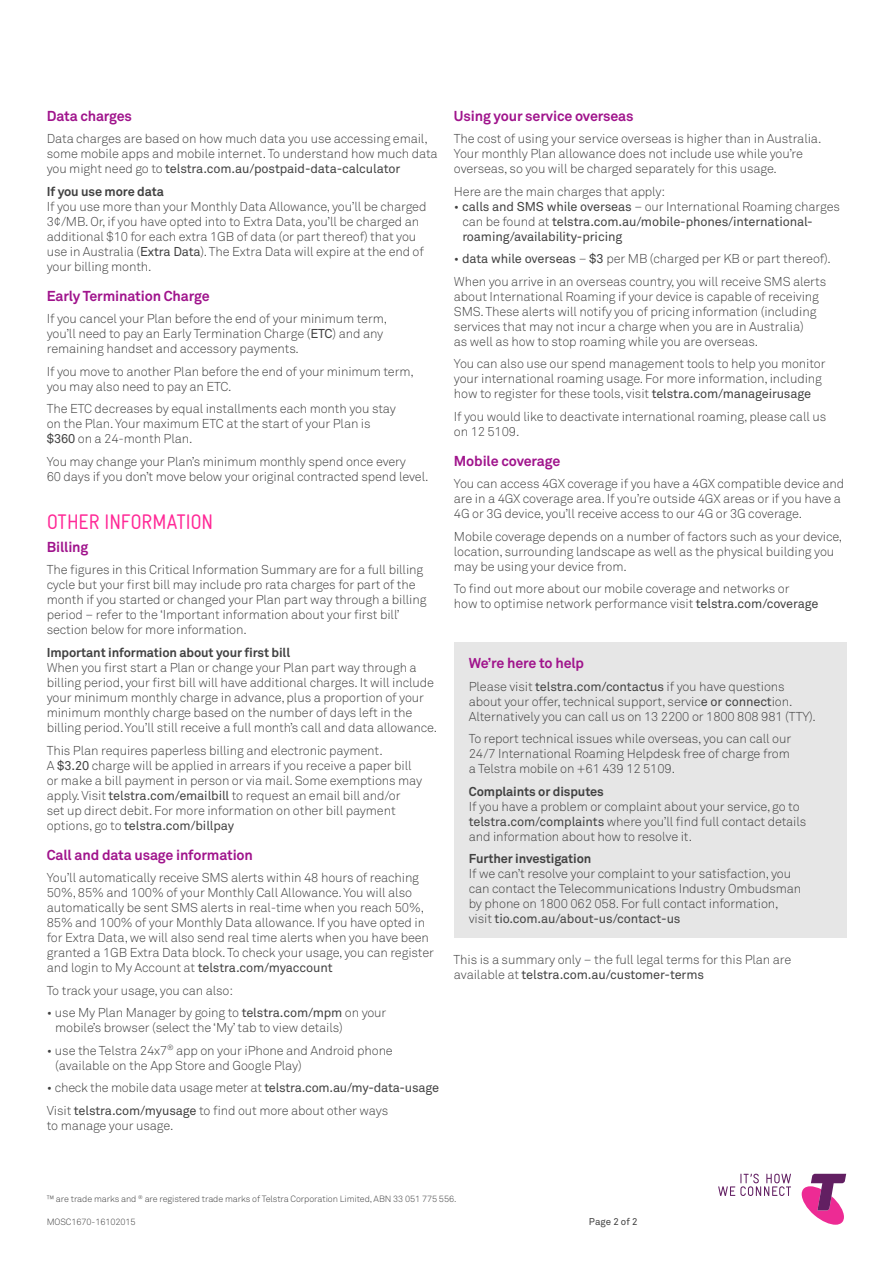
<style>
.page{position:relative;width:893px;height:1263px;background:#fff}
.page>*{position:absolute;margin:0;border:0;box-sizing:border-box;transform-origin:0 0}
.Subhead__Section_Int{font:21px "Gravur Cond Pro Reg R Cone";letter-spacing:-.025em;color:#ff2896}
.Subhead__Bold_9_5pt{font:700 14.25px "Akkurat";letter-spacing:-.01em;color:#a0148c}
.Body__Text__1_2sp{font:300 12.75px/15px "Akkurat";letter-spacing:-.01em;color:#414141}
.Body__Text__1sp{font:300 12.75px/15px "Akkurat";letter-spacing:-.01em;color:#414141}
.t1{font:12.75px/15px "Akkurat";letter-spacing:-.01em;color:#414141}
.Body__Text__2sp{font:300 12.75px/15px "Akkurat";letter-spacing:-.01em;color:#414141}
.Subhead__Bold_8_5pt{font:700 12.75px "Akkurat";letter-spacing:-.01em;color:#414141}
.Body__Text{font:300 12.75px "Akkurat";letter-spacing:-.01em;color:#414141}
.t2{font:9.75px "Akkurat";letter-spacing:.01em;color:#414141}
.T_C__Footer_Note{font:300 9px "Akkurat";letter-spacing:-.01em;color:#414141}
.s1{font-weight:400}
.s2{font-weight:300}
.s3{font-weight:700}
</style>
<div class="page">
<svg style="left:802px;top:1174px;width:44px;height:51px"></svg>
<svg style="left:718px;top:1174px;width:73px;height:22px"></svg>
<div style="left:454px;top:642px;width:392px;height:296px;background:#e6e6e6"></div>
<p class="Subhead__Bold_9_5pt" style="left:47px;top:107px;width:87px">Data charges</p>
<p class="Body__Text__1_2sp" style="left:47px;top:131px;width:392px">Data charges are based on how much data you use accessing email, some mobile apps and mobile internet. To understand how much data you might need go to <span class="s1">telstra.com.au/postpaid-data-calculator</span></p>
<p class="Subhead__Bold_8_5pt" style="left:47px;top:183px;width:119px">If you use more data</p>
<p class="Body__Text__1sp" style="left:47px;top:199px;width:381px">If you use more than your Monthly Data Allowance, you’ll be charged 3¢/MB. Or, if you have opted into to Extra Data, you’ll be charged an additional $10 for each extra 1GB of data (or part thereof) that you use in Australia (<span class="s1">Extra Data</span>). The Extra Data will expire at the end of your billing month.</p>
<p class="Subhead__Bold_9_5pt" style="left:47px;top:287px;width:164px">Early Termination Charge</p>
<p class="Body__Text__1_2sp" style="left:47px;top:311px;width:342px">If you cancel your Plan before the end of your minimum term, you’ll need to pay an Early Termination Charge (<span class="s1">ETC</span>) and any remaining handset and accessory payments.</p>
<p class="Body__Text__1_2sp" style="left:47px;top:364px;width:369px">If you move to another Plan before the end of your minimum term, you may also need to pay an ETC.</p>
<p class="Body__Text__1_2sp" style="left:47px;top:401px;width:351px">The ETC decreases by equal installments each month you stay on the Plan. Your maximum ETC at the start of your Plan is <span class="s1">$360</span> on a 24-month Plan.</p>
<p class="Body__Text__2sp" style="left:47px;top:454px;width:383px">You may change your Plan’s minimum monthly spend once every<br>60 days if you don’t move below your original contracted spend level.</p>
<p class="Subhead__Section_Int" style="left:47px;top:507px;width:168px">OTHER INFORMATION</p>
<p class="Subhead__Bold_9_5pt" style="left:47px;top:538px;width:43px">Billing</p>
<p class="Body__Text__1_2sp" style="left:47px;top:563px;width:381px">The figures in this Critical Information Summary are for a full billing cycle but your first bill may include pro rata charges for part of the month if you started or changed your Plan part way through a billing period – refer to the ‘Important information about your first bill’ section below for more information.</p>
<p class="Subhead__Bold_8_5pt" style="left:47px;top:644px;width:245px">Important information about your first bill</p>
<p class="Body__Text__1_2sp" style="left:47px;top:660px;width:392px">When you first start a Plan or change your Plan part way through a billing period, your first bill will have additional charges. It will include your minimum monthly charge in advance, plus a proportion of your minimum monthly charge based on the number of days left in the billing period. You’ll still receive a full month’s call and data allowance.</p>
<p class="Body__Text__1sp" style="left:47px;top:743px;width:377px">This Plan requires paperless billing and electronic payment.<br>A <span class="s1">$3.20</span> charge will be applied in arrears if you receive a paper bill or make a bill payment in person or via mail. Some exemptions may apply. Visit <span class="s1">telstra.com/emailbill</span> to request an email bill and/or<br>set up direct debit. For more information on other bill payment options, go to <span class="s1">telstra.com/billpay</span></p>
<p class="Subhead__Bold_9_5pt" style="left:47px;top:845px;width:208px">Call and data usage information</p>
<p class="Body__Text__1_2sp" style="left:47px;top:870px;width:389px">You’ll automatically receive SMS alerts within 48 hours of reaching 50%, 85% and 100% of your Monthly Call Allowance. You will also automatically be sent SMS alerts in real-time when you reach 50%, 85% and 100% of your Monthly Data allowance. If you have opted in for Extra Data, we will also send real time alerts when you have been granted a 1GB Extra Data block. To check your usage, you can register and login to My Account at <span class="s1">telstra.com/myaccount</span></p>
<p class="Body__Text__1_2sp" style="left:47px;top:983px;width:188px">To track your usage, you can also:</p>
<p class="Body__Text__1_2sp" style="left:55px;top:1005px;width:333px;text-indent:-9px">• use My Plan Manager by going to <span class="s1">telstra.com/mpm</span> on your mobile’s browser (select the ‘My’ tab to view details)</p>
<p class="Body__Text__1_2sp" style="left:55px;top:1043px;width:339px;text-indent:-9px">• use the Telstra 24x7<sup>®</sup> app on your iPhone and Android phone (available on the App Store and Google Play)</p>
<p class="Body__Text__1_2sp" style="left:47px;top:1080px;width:394px">• check the mobile data usage meter at <span class="s1">telstra.com.au/my-data-usage</span></p>
<p class="Body__Text__1sp" style="left:47px;top:1103px;width:343px">Visit <span class="s1">telstra.com/myusage</span> to find out more about other ways to manage your usage.</p>
<p class="Subhead__Bold_9_5pt" style="left:454px;top:107px;width:181px">Using your service overseas</p>
<p class="Body__Text__1_2sp" style="left:454px;top:131px;width:369px">The cost of using your service overseas is higher than in Australia.<br>Your monthly Plan allowance does not include use while you’re overseas, so you will be charged separately for this usage.</p>
<p class="Body__Text" style="left:454px;top:184px;width:213px">Here are the main charges that apply:</p>
<p class="t1" style="left:462px;top:199px;width:379px;text-indent:-9px"><span class="s2">•</span> calls and SMS while overseas <span class="s2">– our International Roaming charges can be found at</span> telstra.com.au/mobile-phones/international&shy;roaming/availability-pricing</p>
<p class="Body__Text__1_2sp" style="left:454px;top:251px;width:378px">• <span class="s1">data while overseas</span> – <span class="s1">$3</span> per MB (charged per KB or part thereof).</p>
<p class="Body__Text__1_2sp" style="left:454px;top:274px;width:374px">When you arrive in an overseas country, you will receive SMS alerts about International Roaming if your device is capable of receiving SMS. These alerts will notify you of pricing information (including services that may not incur a charge when you are in Australia)<br>as well as how to stop roaming while you are overseas.</p>
<p class="Body__Text__1_2sp" style="left:454px;top:356px;width:373px">You can also use our spend management tools to help you monitor your international roaming usage. For more information, including how to register for these tools, visit <span class="s1">telstra.com/manageirusage</span></p>
<p class="Body__Text__1sp" style="left:454px;top:409px;width:374px">If you would like to deactivate international roaming, please call us on 12 5109.</p>
<p class="Subhead__Bold_9_5pt" style="left:454px;top:452px;width:108px">Mobile coverage</p>
<p class="Body__Text__1_2sp" style="left:454px;top:476px;width:392px">You can access 4GX coverage if you have a 4GX compatible device and are in a 4GX coverage area. If you’re outside 4GX areas or if you have a<br>4G or 3G device, you’ll receive access to our 4G or 3G coverage.</p>
<p class="Body__Text__1_2sp" style="left:454px;top:529px;width:390px">Mobile coverage depends on a number of factors such as your device, location, surrounding landscape as well as the physical building you may be using your device from.</p>
<p class="Body__Text__1_2sp" style="left:454px;top:581px;width:366px">To find out more about our mobile coverage and networks or<br>how to optimise network performance visit <span class="s1">telstra.com/coverage</span></p>
<p class="Subhead__Bold_9_5pt" style="left:469px;top:654px;width:117px">We’re here to help</p>
<p class="Body__Text__1_2sp" style="left:469px;top:679px;width:349px">Please visit <span class="s1">telstra.com/contactus</span> if you have questions about your offer, technical support, servic<span class="s1">e or connect</span>ion.<br>Alternatively you can call us on 13 2200 or 1800 808 981 (TTY).</p>
<p class="Body__Text__1_2sp" style="left:469px;top:731px;width:324px;text-align:justify">To report technical issues while overseas, you can call our 24/7 International Roaming Helpdesk free of charge from a Telstra mobile on +61 439 12 5109.</p>
<p class="Body__Text__1_2sp" style="left:469px;top:784px;width:339px"><span class="s3">Complaints or disputes<br></span>If you have a problem or complaint about your service, go to <span class="s1">telstra.com/complaints</span> where you’ll find full contact details and information about how to resolve it.</p>
<p class="Body__Text__1_2sp" style="left:469px;top:851px;width:334px"><span class="s3">Further investigation<br></span>If we can’t resolve your complaint to your satisfaction, you can contact the Telecommunications Industry Ombudsman by phone on 1800 062 058. For full contact information, visit <span class="s1">tio.com.au/about-us/contact-us</span></p>
<p class="Body__Text__1_2sp" style="left:454px;top:952px;width:339px">This is a summary only – the full legal terms for this Plan are available at <span class="s1">telstra.com.au/customer-terms</span></p>
<p class="T_C__Footer_Note" style="left:47px;top:1194px;width:411px">™ are trade marks and <sup>®</sup> are registered trade marks of Telstra Corporation Limited, ABN 33 051 775 556.</p>
<p class="T_C__Footer_Note" style="left:47px;top:1216px;width:90px">MOSC1670-16102015</p>
<p class="t2" style="left:589px;top:1215px;width:50px">Page 2 of 2</p>
</div>
